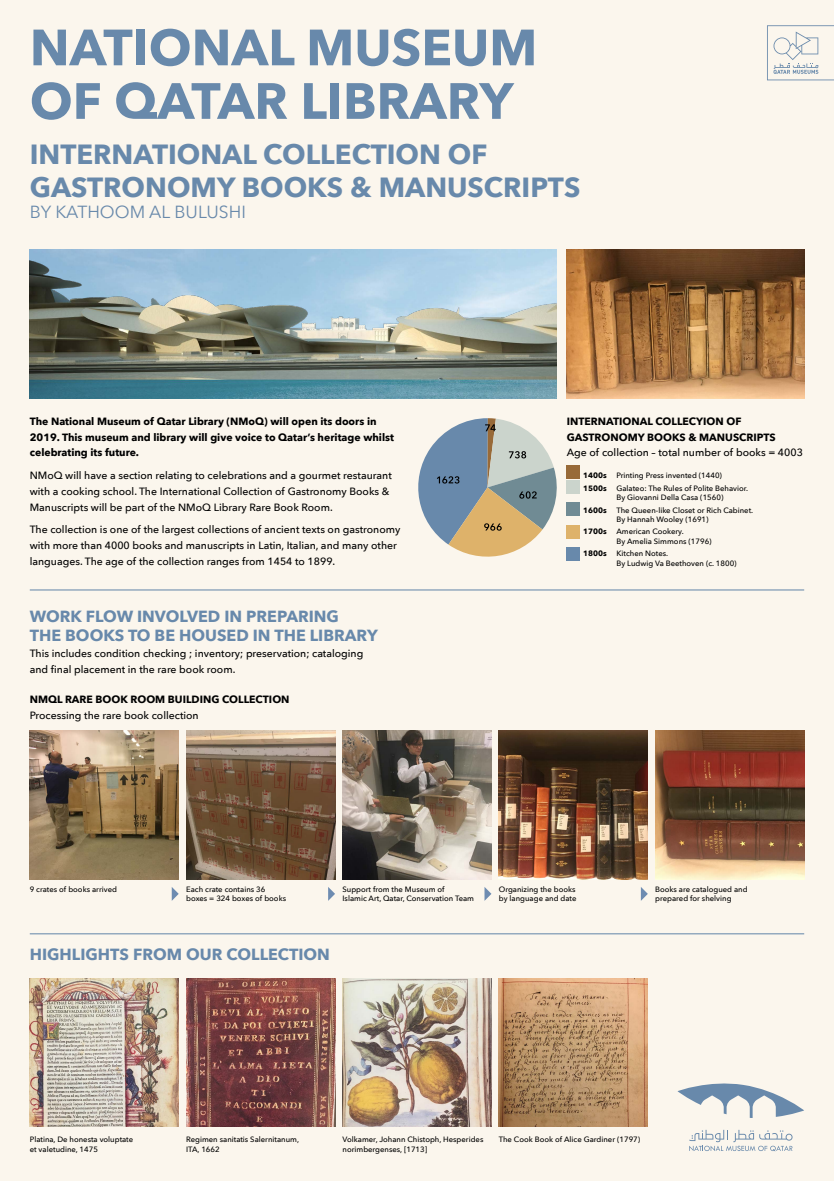
<style>
.page{position:relative;width:834px;height:1181px;background:#fff}
.page>*{position:absolute;margin:0;border:0;box-sizing:border-box;transform-origin:0 0}
.t1{font:700 50.4px/53.5px "Avenir Next";color:#6889ab}
.t2{font:700 27.65px/33.2px "Avenir Next";color:#6889ab}
.t3{font:17.5px "Avenir Next";color:#6889ab}
.t4{font:700 16.1px/19.3px "Avenir Next";color:#6889ab}
.t5{font:500 10.5px/15.7px "Avenir Next";color:#000}
.t6{font:700 10.5px/15.7px "Avenir Next";color:#000}
.t7{font:500 7.7px/9.2px "Avenir Next";color:#000}
.t8{font:700 7.7px "Avenir Next";color:#000}
</style>
<div class="page">
<div style="left:0;top:0;width:833px;height:1181px;background:#fbf6ed"></div>
<img style="left:566px;top:249px;width:238px;height:149px">
<img style="left:30px;top:978px;width:149px;height:149px">
<img style="left:499px;top:978px;width:148px;height:149px">
<img style="left:342px;top:978px;width:149px;height:149px">
<img style="left:186px;top:978px;width:149px;height:149px">
<img style="left:30px;top:730px;width:149px;height:149px">
<img style="left:186px;top:730px;width:149px;height:149px">
<img style="left:342px;top:730px;width:149px;height:149px">
<img style="left:499px;top:730px;width:148px;height:149px">
<img style="left:655px;top:730px;width:149px;height:149px">
<img style="left:30px;top:249px;width:526px;height:149px">
<svg style="left:418px;top:418px;width:139px;height:139px"></svg>
<div style="left:566px;top:466px;width:14px;height:13px;background:#986a38"></div>
<div style="left:566px;top:480px;width:14px;height:14px;background:#cbd4cc"></div>
<div style="left:566px;top:503px;width:14px;height:13px;background:#708b94"></div>
<div style="left:566px;top:525px;width:14px;height:13px;background:#deb26a"></div>
<div style="left:566px;top:547px;width:14px;height:13px;background:#6889ab"></div>
<hr style="left:30px;top:589px;width:774px;height:1px;background:#6889ab">
<hr style="left:30px;top:933px;width:774px;height:1px;background:#6889ab">
<svg style="left:172px;top:887px;width:7px;height:14px"></svg>
<svg style="left:484px;top:887px;width:7px;height:14px"></svg>
<svg style="left:640px;top:887px;width:7px;height:14px"></svg>
<svg style="left:328px;top:887px;width:7px;height:14px"></svg>
<svg style="left:689px;top:1129px;width:103px;height:22px"></svg>
<svg style="left:677px;top:1083px;width:127px;height:35px"></svg>
<svg style="left:767px;top:25px;width:66px;height:55px"></svg>
<h1 class="t1" style="left:30px;top:20px;width:509px">NATIONAL MUSEUM<br>OF QATAR LIBRARY</h1>
<h2 class="t2" style="left:30px;top:137px;width:552px">INTERNATIONAL COLLECTION OF<br>GASTRONOMY BOOKS &amp; MANUSCRIPTS</h2>
<h3 class="t3" style="left:30px;top:197px;width:218px">BY KATHOOM AL BULUSHI</h3>
<h3 class="t6" style="left:30px;top:413px;width:366px">The National Museum of Qatar Library (NMoQ) will open its doors in<br>2019. This museum and library will give voice to Qatar’s heritage whilst celebrating its future.</h3>
<h3 class="t5" style="left:30px;top:467px;width:363px">NMoQ will have a section relating to celebrations and a gourmet restaurant with a cooking school. The International Collection of Gastronomy Books &amp;<br>Manuscripts will be part of the NMoQ Library Rare Book Room.</h3>
<h3 class="t5" style="left:30px;top:521px;width:372px">The collection is one of the largest collections of ancient texts on gastronomy with more than 4000 books and manuscripts in Latin, Italian, and many other languages. The age of the collection ranges from 1454 to 1899.</h3>
<h3 class="t4" style="left:30px;top:606px;width:349px">WORK FLOW INVOLVED IN PREPARING<br>THE BOOKS TO BE HOUSED IN THE LIBRARY</h3>
<h3 class="t5" style="left:30px;top:645px;width:335px">This includes condition checking ; inventory; preservation; cataloging and final placement in the rare book room.</h3>
<h3 class="t6" style="left:30px;top:691px;width:261px">NMQL RARE BOOK ROOM BUILDING COLLECTION</h3>
<h3 class="t5" style="left:30px;top:706px;width:170px">Processing the rare book collection</h3>
<h3 class="t6" style="left:566px;top:413px;width:210px">INTERNATIONAL COLLECYION OF<br>GASTRONOMY BOOKS &amp; MANUSCRIPTS</h3>
<h3 class="t5" style="left:566px;top:444px;width:238px">Age of collection – total number of books = 4003</h3>
<p class="t8" style="left:583px;top:469px;width:25px">1400s</p>
<p class="t7" style="left:616px;top:470px;width:107px">Printing Press invented (1440)</p>
<p class="t8" style="left:583px;top:481px;width:25px">1500s</p>
<p class="t7" style="left:616px;top:483px;width:133px">Galateo: The Rules of Polite Behavior.<br>By Giovanni Della Casa (1560)</p>
<p class="t8" style="left:583px;top:503px;width:25px">1600s</p>
<p class="t7" style="left:616px;top:505px;width:138px">The Queen-like Closet or Rich Cabinet.<br>By Hannah Wooley (1691)</p>
<p class="t8" style="left:583px;top:525px;width:25px">1700s</p>
<p class="t7" style="left:616px;top:527px;width:97px">American Cookery.<br>By Amelia Simmons (1796)</p>
<p class="t8" style="left:583px;top:547px;width:25px">1800s</p>
<p class="t7" style="left:616px;top:549px;width:122px">Kitchen Notes.<br>By Ludwig Va Beethoven (c. 1800)</p>
<p class="t7" style="left:30px;top:884px;width:89px">9 crates of books arrived</p>
<p class="t7" style="left:186px;top:884px;width:101px">Each crate contains 36 boxes = 324 boxes of books</p>
<p class="t7" style="left:342px;top:884px;width:133px">Support from the Museum of<br>Islamic Art, Qatar, Conservation Team</p>
<p class="t7" style="left:499px;top:884px;width:79px">Organizing the books by language and date</p>
<p class="t7" style="left:655px;top:884px;width:94px">Books are catalogued and prepared for shelving</p>
<h3 class="t4" style="left:30px;top:944px;width:302px">HIGHLIGHTS FROM OUR COLLECTION</h3>
<p class="t7" style="left:30px;top:1134px;width:105px">Platina, De honesta voluptate et valetudine, 1475</p>
<p class="t7" style="left:186px;top:1134px;width:114px">Regimen sanitatis Salernitanum,<br>ITA, 1662</p>
<p class="t7" style="left:342px;top:1134px;width:142px">Volkamer, Johann Chistoph, Hesperides norimbergenses, [1713]</p>
<p class="t7" style="left:499px;top:1134px;width:143px">The Cook Book of Alice Gardiner (1797)</p>
</div>
